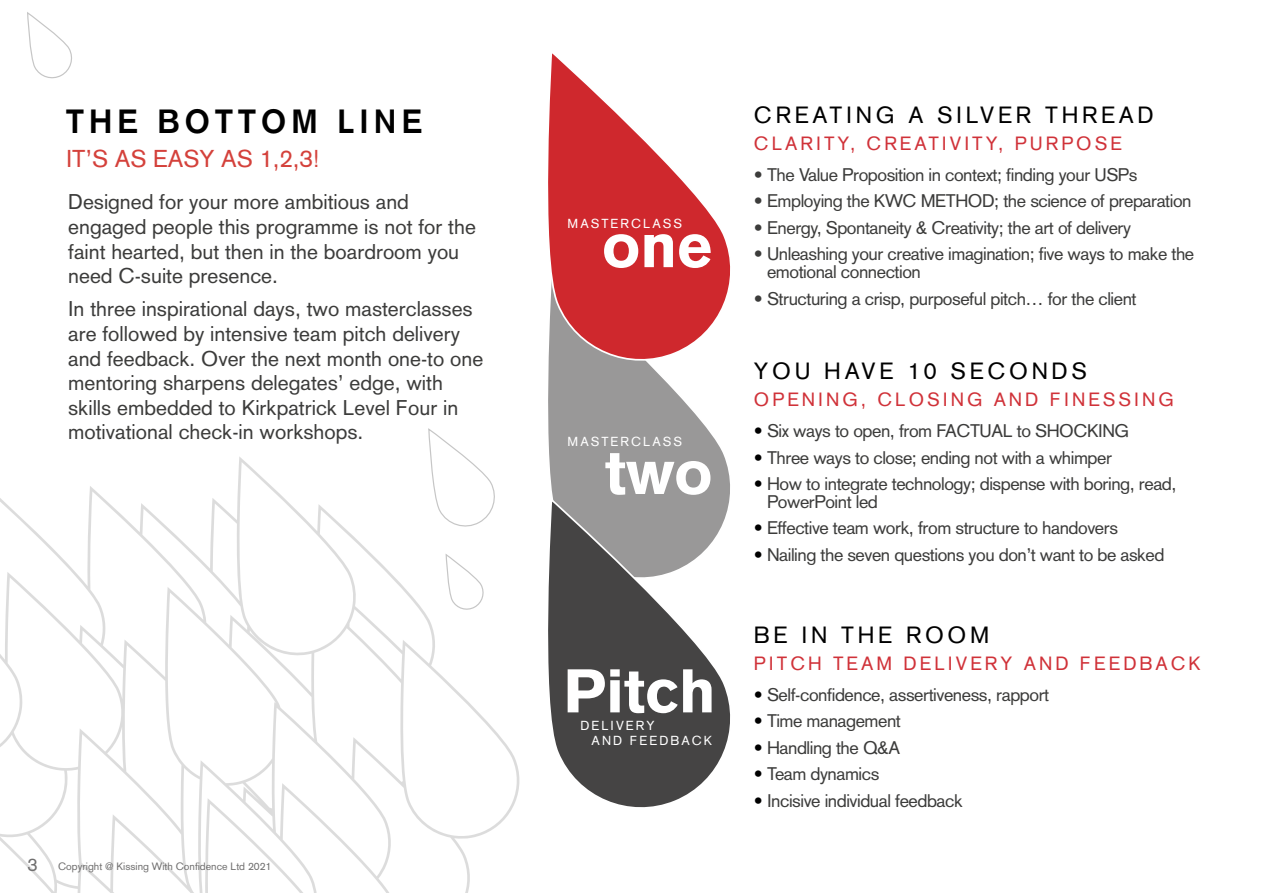
<style>
.page{position:relative;width:1263px;height:893px;background:#fff}
.page>*{position:absolute;margin:0;border:0;box-sizing:border-box;transform-origin:0 0}
.t1{font:900 60.45px "Akzidenz Grotesk";color:#fff}
.t2{font:700 33px "Akzidenz Grotesk";letter-spacing:.16em;color:#000}
.t3{font:24px "Akzidenz Grotesk";color:#d4413b}
.t4{font:23.1px "Akzidenz Grotesk";letter-spacing:.16em;color:#000}
.t5{font:21px/24.6px "Akzidenz Grotesk";color:#3c3c3b}
.t6{font:18.9px "Akzidenz Grotesk";letter-spacing:.16em;color:#d03239}
.t7{font:18px/18px "Akzidenz Grotesk";letter-spacing:-.025em;color:#3c3c3b}
.t8{font:12.9px/14.5px "Akzidenz Grotesk";letter-spacing:.16em;color:#fff}
.t9{font:10.5px "Akzidenz Grotesk";color:#706f6f}
.s1{font-size:18px}
.s2{color:#000}
</style>
<div class="page">
<svg style="left:0;top:457px;width:520px;height:436px"></svg>
<svg style="left:548px;top:372px;width:182px;height:128px;background:#a7a6a6"></svg>
<svg style="left:548px;top:500px;width:183px;height:308px;fill:#454444"></svg>
<svg style="left:548px;top:53px;width:183px;height:319px;fill:#cf282d"></svg>
<svg style="left:445px;top:555px;width:40px;height:58px"></svg>
<svg style="left:428px;top:429px;width:70px;height:103px"></svg>
<svg style="left:27px;top:13px;width:45px;height:66px"></svg>
<h2 class="t2" style="left:66px;top:102px;width:357px">THE BOTTOM LINE</h2>
<h3 class="t3" style="left:66px;top:144px;width:255px">IT’S AS EASY AS 1,2,3!</h3>
<p class="t5" style="left:68px;top:190px;width:409px">Designed for your more ambitious and engaged people this programme is not for the faint hearted, but then in the boardroom you need C-suite presence.</p>
<p class="t5" style="left:68px;top:297px;width:417px">In three inspirational days, two masterclasses are followed by intensive team pitch delivery and feedback. Over the next month one-to one mentoring sharpens delegates’ edge, with skills embedded to Kirkpatrick Level Four in motivational check-in workshops.</p>
<p class="t9" style="left:28px;top:860px;width:245px"><span class="s1">3</span> Copyright @ Kissing With Confidence Ltd 2021</p>
<p class="t8" style="left:568px;top:216px;width:116px">MASTERCLASS</p>
<h1 class="t1" style="left:602px;top:209px;width:112px">one</h1>
<p class="t8" style="left:568px;top:434px;width:116px">MASTERCLASS</p>
<h1 class="t1" style="left:605px;top:436px;width:109px">two</h1>
<h1 class="t1" style="left:563px;top:655px;width:154px">Pitch</h1>
<p class="t8" style="left:592px;top:718px;width:122px;text-indent:-11px">DELIVERY<br>AND FEEDBACK</p>
<p class="t4" style="left:754px;top:101px;width:401px">CREATING A SILVER THREAD</p>
<p class="t6" style="left:754px;top:132px;width:369px">CLARITY, CREATIVITY, PURPOSE</p>
<p class="t7" style="left:754px;top:165px;width:385px">• The Value Proposition in context; finding your USPs</p>
<p class="t7" style="left:754px;top:192px;width:439px">• Employing the KWC METHOD; the science of preparation</p>
<p class="t7" style="left:754px;top:218px;width:379px">• Energy, Spontaneity &amp; Creativity; the art of delivery</p>
<p class="t7" style="left:767px;top:245px;width:429px;text-indent:-13px">• Unleashing your creative imagination; five ways to make the emotional connection</p>
<p class="t7" style="left:754px;top:289px;width:384px">• Structuring a crisp, purposeful pitch… for the client</p>
<p class="t4" style="left:754px;top:358px;width:334px">YOU HAVE 10 SECONDS</p>
<p class="t6" style="left:754px;top:388px;width:421px">OPENING, CLOSING AND FINESSING</p>
<p class="t7" style="left:754px;top:422px;width:377px"><span class="s2">•</span> Six ways to open, from FACTUAL to SHOCKING</p>
<p class="t7" style="left:754px;top:448px;width:359px"><span class="s2">•</span> Three ways to close; ending not with a whimper</p>
<p class="t7" style="left:767px;top:475px;width:411px;text-indent:-13px"><span class="s2">•</span> How to integrate technology; dispense with boring, read,<br>PowerPoint led</p>
<p class="t7" style="left:754px;top:519px;width:365px"><span class="s2">•</span> Effective team work, from structure to handovers</p>
<p class="t7" style="left:754px;top:546px;width:412px"><span class="s2">•</span> Nailing the seven questions you don’t want to be asked</p>
<p class="t4" style="left:754px;top:621px;width:237px">BE IN THE ROOM</p>
<p class="t6" style="left:754px;top:652px;width:448px">PITCH TEAM DELIVERY AND FEEDBACK</p>
<p class="t7" style="left:754px;top:685px;width:297px"><span class="s2">•</span> Self-confidence, assertiveness, rapport</p>
<p class="t7" style="left:754px;top:712px;width:148px"><span class="s2">•</span> Time management</p>
<p class="t7" style="left:754px;top:738px;width:148px"><span class="s2">•</span> Handling the Q&amp;A</p>
<p class="t7" style="left:754px;top:765px;width:127px"><span class="s2">•</span> Team dynamics</p>
<p class="t7" style="left:754px;top:791px;width:210px"><span class="s2">•</span> Incisive individual feedback</p>
</div>
